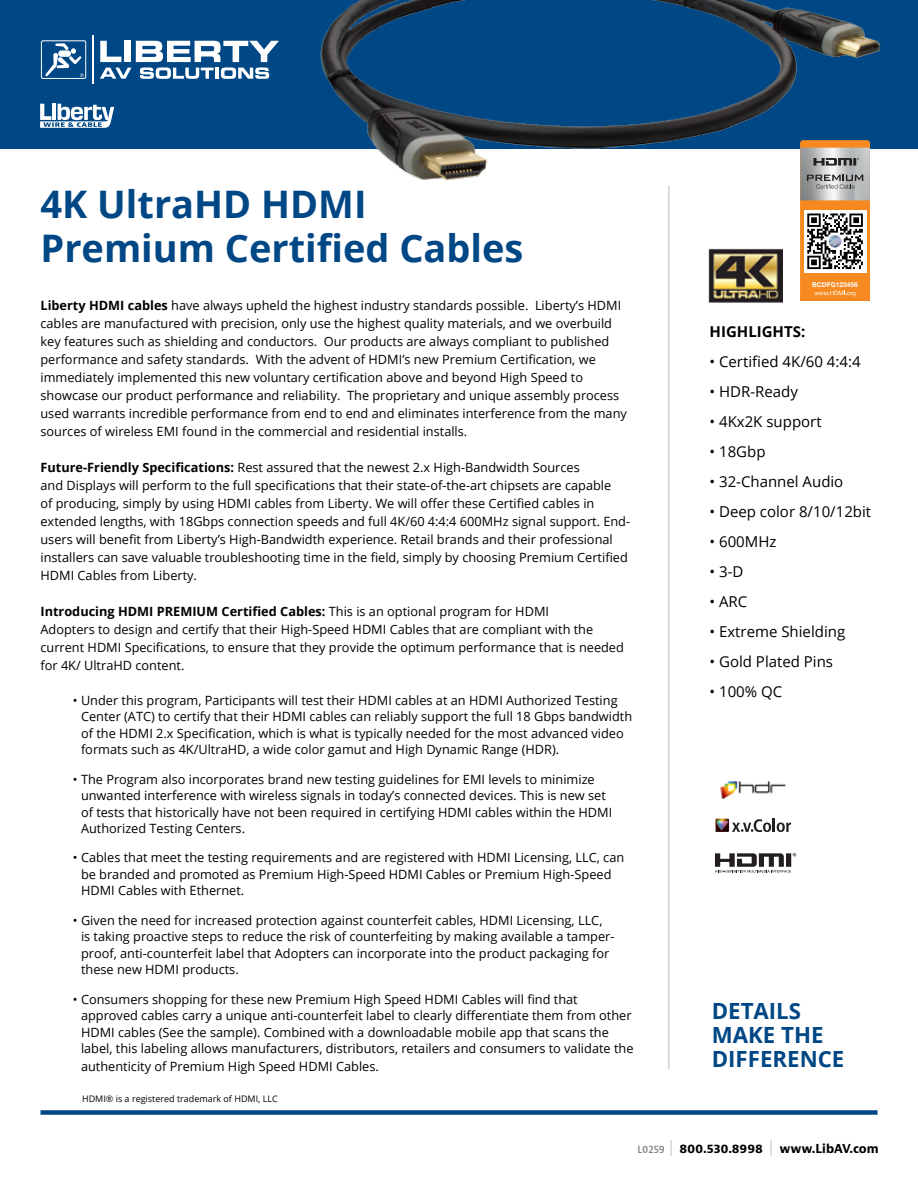
<style>
.page{position:relative;width:918px;height:1188px;background:#fff}
.page>*{position:absolute;margin:0;border:0;box-sizing:border-box;transform-origin:0 0}
.t1{font:700 37.95px/43.5px "Open Sans";color:#004785}
.t2{font:700 22.35px/24px "Open Sans";color:#004785}
.t3{font:15px "Open Sans";color:#000}
.t4{font:700 15px "Open Sans";color:#000}
.t5{font:12.75px/18px "Open Sans";color:#000}
.t6{font:700 12px "Bernina Sans";letter-spacing:-.005em;color:#000}
.t7{font:10.2px "Myriad Pro";color:#231f20}
.t8{font:9px "Open Sans";color:#000}
.t9{font:700 6.6px "Helvetica Neue";color:#fff}
.s1{font-weight:700}
.s2{font-weight:600;font-stretch:condensed;font-size:10.5px;color:#808285}
.s3{font-weight:300;font-stretch:extra-condensed;font-size:16.8px;color:#939598}
</style>
<div class="page">
<div style="left:0;top:0;width:918px;height:148px;background:#004785"></div>
<img style="left:311px;top:0;width:575px;height:196px">
<svg style="left:40px;top:104px;width:74px;height:24px"></svg>
<div style="left:41px;top:40px;width:45px;height:39px;border:1px solid #fff;border-radius:2px"></div>
<svg style="left:45px;top:43px;width:39px;height:34px"></svg>
<hr style="left:93px;top:35px;width:1px;height:49px;background:#fff">
<svg style="left:100px;top:41px;width:179px;height:38px"></svg>
<svg style="left:800px;top:140px;width:70px;height:161px"></svg>
<img style="left:708px;top:249px;width:74px;height:53px">
<img style="left:720px;top:780px;width:66px;height:20px">
<img style="left:715px;top:819px;width:2px;height:13px">
<svg style="left:717px;top:818px;width:74px;height:14px"></svg>
<svg style="left:715px;top:853px;width:76px;height:20px"></svg>
<div style="left:40px;top:1110px;width:838px;height:5px;background:#004785"></div>
<hr style="left:668px;top:186px;width:1px;height:883px;background:#bcbec0">
<h1 class="t1" style="left:40px;top:182px;width:484px">4K UltraHD HDMI<br>Premium Certified Cables</h1>
<p class="t5" style="left:40px;top:296px;width:588px"><span class="s1">Liberty HDMI cables</span> have always upheld the highest industry standards possible. Liberty’s HDMI cables are manufactured with precision, only use the highest quality materials, and we overbuild key features such as shielding and conductors. Our products are always compliant to published performance and safety standards. With the advent of HDMI’s new Premium Certification, we immediately implemented this new voluntary certification above and beyond High Speed to showcase our product performance and reliability. The proprietary and unique assembly process used warrants incredible performance from end to end and eliminates interference from the many sources of wireless EMI found in the commercial and residential installs.</p>
<p class="t5" style="left:40px;top:458px;width:591px"><span class="s1">Future-Friendly Specifications:</span> Rest assured that the newest 2.x High-Bandwidth Sources<br>and Displays will perform to the full specifications that their state-of-the-art chipsets are capable<br>of producing, simply by using HDMI cables from Liberty. We will offer these Certified cables in extended lengths, with 18Gbps connection speeds and full 4K/60 4:4:4 600MHz signal support. End&shy;users will benefit from Liberty’s High-Bandwidth experience. Retail brands and their professional installers can save valuable troubleshooting time in the field, simply by choosing Premium Certified HDMI Cables from Liberty.</p>
<p class="t5" style="left:40px;top:602px;width:585px"><span class="s1">Introducing HDMI PREMIUM Certified Cables:</span> This is an optional program for HDMI<br>Adopters to design and certify that their High-Speed HDMI Cables that are compliant with the current HDMI Specifications, to ensure that they provide the optimum performance that is needed for 4K/ UltraHD content.</p>
<p class="t5" style="left:81px;top:691px;width:553px;line-height:16.5px;text-indent:-8px">• Under this program, Participants will test their HDMI cables at an HDMI Authorized Testing Center (ATC) to certify that their HDMI cables can reliably support the full 18 Gbps bandwidth of the HDMI 2.x Specification, which is what is typically needed for the most advanced video formats such as 4K/UltraHD, a wide color gamut and High Dynamic Range (HDR).</p>
<p class="t5" style="left:81px;top:770px;width:533px;line-height:16.5px;text-indent:-8px">• The Program also incorporates brand new testing guidelines for EMI levels to minimize unwanted interference with wireless signals in today’s connected devices. This is new set of tests that historically have not been required in certifying HDMI cables within the HDMI Authorized Testing Centers.</p>
<p class="t5" style="left:81px;top:849px;width:545px;line-height:16.5px;text-indent:-8px">• Cables that meet the testing requirements and are registered with HDMI Licensing, LLC, can be branded and promoted as Premium High-Speed HDMI Cables or Premium High-Speed<br>HDMI Cables with Ethernet.</p>
<p class="t5" style="left:81px;top:912px;width:535px;line-height:16.5px;text-indent:-8px">• Given the need for increased protection against counterfeit cables, HDMI Licensing, LLC, is taking proactive steps to reduce the risk of counterfeiting by making available a tamper&shy;proof, anti-counterfeit label that Adopters can incorporate into the product packaging for these new HDMI products.</p>
<p class="t5" style="left:81px;top:991px;width:554px;line-height:16.5px;text-indent:-8px">• Consumers shopping for these new Premium High Speed HDMI Cables will find that approved cables carry a unique anti-counterfeit label to clearly differentiate them from other HDMI cables (See the sample). Combined with a downloadable mobile app that scans the label, this labeling allows manufacturers, distributors, retailers and consumers to validate the</p>
<p class="t5" style="left:81px;top:1057px;width:299px">authenticity of Premium High Speed HDMI Cables.</p>
<p class="t8" style="left:82px;top:1093px;width:197px">HDMI® is a registered trademark of HDMI, LLC</p>
<p class="t9" style="left:812px;top:280px;width:47px">BCDFG123456</p>
<p class="t4" style="left:710px;top:321px;width:97px">HIGHLIGHTS:</p>
<p class="t3" style="left:710px;top:351px;width:153px">• Certified 4K/60 4:4:4</p>
<p class="t3" style="left:710px;top:381px;width:90px">• HDR-Ready</p>
<p class="t3" style="left:710px;top:411px;width:114px">• 4Kx2K support</p>
<p class="t3" style="left:710px;top:441px;width:58px">• 18Gbp</p>
<p class="t3" style="left:710px;top:471px;width:135px">• 32-Channel Audio</p>
<p class="t3" style="left:710px;top:501px;width:163px">• Deep color 8/10/12bit</p>
<p class="t3" style="left:710px;top:531px;width:68px">• 600MHz</p>
<p class="t3" style="left:710px;top:561px;width:35px">• 3-D</p>
<p class="t3" style="left:710px;top:591px;width:39px">• ARC</p>
<p class="t3" style="left:710px;top:621px;width:137px">• Extreme Shielding</p>
<p class="t3" style="left:710px;top:651px;width:125px">• Gold Plated Pins</p>
<p class="t3" style="left:710px;top:681px;width:74px">• 100% QC</p>
<p class="t7" style="left:792px;top:850px;width:6px">®</p>
<h2 class="t2" style="left:712px;top:999px;width:134px">DETAILS<br>MAKE THE<br>DIFFERENCE</h2>
<p class="t6" style="left:638px;top:1141px;width:243px"><span class="s2">L0259</span> <span class="s3">|</span> 800.530.8998 <span class="s3">|</span> www.LibAV.com</p>
</div>
